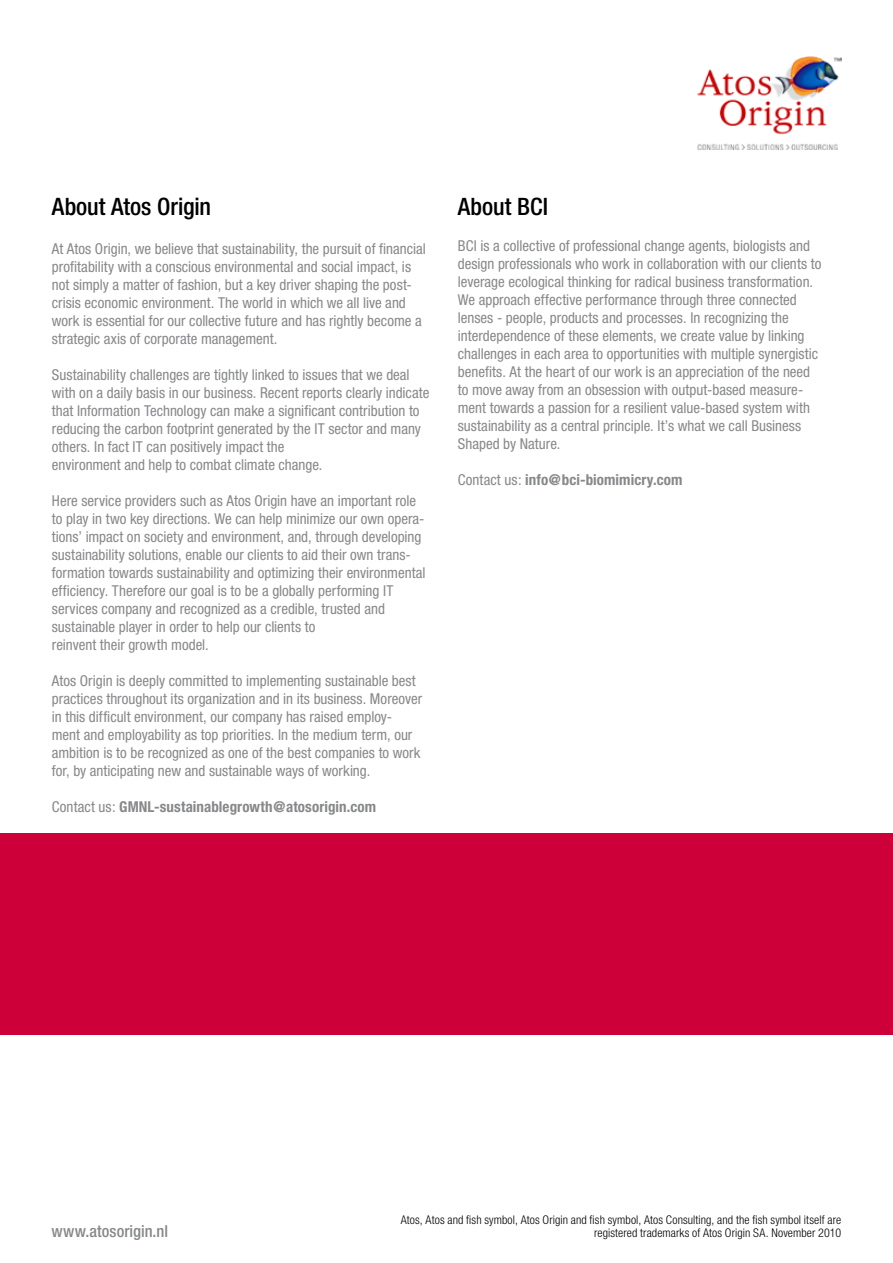
<style>
.page{position:relative;width:893px;height:1263px;background:#fff}
.page>*{position:absolute;margin:0;border:0;box-sizing:border-box;transform-origin:0 0}
.t1{font:500 condensed 24px "Helvetica Neue";color:#000}
.t2{font:500 condensed 16.5px "Helvetica Neue";color:#87888a}
.t3{font:condensed 15px/18px "Helvetica Neue";color:#87888a}
.t4{font:700 condensed 15px "Helvetica Neue";letter-spacing:.005em;color:#87888a}
.t5{font:300 condensed 12px/13.5px "Helvetica Neue";letter-spacing:.01em;color:#000;text-align:right}
.s1{font-weight:400}
</style>
<div class="page">
<div style="left:0;top:833px;width:893px;height:202px;background:#cd0039"></div>
<img style="left:697px;top:56px;width:144px;height:94px">
<h1 class="t1" style="left:52px;top:192px;width:161px">About Atos Origin</h1>
<p class="t3" style="left:52px;top:240px;width:375px">At Atos Origin, we believe that sustainability, the pursuit of financial profitability with a conscious environmental and social impact, is not simply a matter of fashion, but a key driver shaping the post&shy;crisis economic environment. The world in which we all live and work is essential for our collective future and has rightly become a strategic axis of corporate management.</p>
<p class="t3" style="left:52px;top:366px;width:379px">Sustainability challenges are tightly linked to issues that we deal with on a daily basis in our business. Recent reports clearly indicate that Information Technology can make a significant contribution to reducing the carbon footprint generated by the IT sector and many others. In fact IT can positively impact the<br>environment and help to combat climate change.</p>
<p class="t3" style="left:52px;top:492px;width:375px">Here service providers such as Atos Origin have an important role to play in two key directions. We can help minimize our own opera&shy;tions’ impact on society and environment, and, through developing sustainability solutions, enable our clients to aid their own trans&shy;formation towards sustainability and optimizing their environmental efficiency. Therefore our goal is to be a globally performing IT services company and recognized as a credible, trusted and sustainable player in order to help our clients to<br>reinvent their growth model.</p>
<p class="t3" style="left:52px;top:672px;width:372px">Atos Origin is deeply committed to implementing sustainable best practices throughout its organization and in its business. Moreover in this difficult environment, our company has raised employ&shy;ment and employability as top priorities. In the medium term, our ambition is to be recognized as one of the best companies to work for, by anticipating new and sustainable ways of working.</p>
<p class="t4" style="left:52px;top:798px;width:326px"><span class="s1">Contact us:</span> GMNL-sustainablegrowth@atosorigin.com</p>
<h1 class="t1" style="left:458px;top:192px;width:92px">About BCI</h1>
<p class="t3" style="left:458px;top:237px;width:365px">BCI is a collective of professional change agents, biologists and design professionals who work in collaboration with our clients to leverage ecological thinking for radical business transformation.<br>We approach effective performance through three connected lenses - people, products and processes. In recognizing the interdependence of these elements, we create value by linking challenges in each area to opportunities with multiple synergistic benefits. At the heart of our work is an appreciation of the need to move away from an obsession with output-based measure&shy;ment towards a passion for a resilient value-based system with sustainability as a central principle. It’s what we call Business Shaped by Nature.</p>
<p class="t4" style="left:458px;top:471px;width:226px"><span class="s1">Contact us:</span> info@bci-biomimicry.com</p>
<p class="t2" style="left:52px;top:1222px;width:118px">www.atosorigin.nl</p>
<p class="t5" style="left:401px;top:1213px;width:442px">Atos, Atos and fish symbol, Atos Origin and fish symbol, Atos Consulting, and the fish symbol itself are registered trademarks of Atos Origin SA. November 2010</p>
</div>
